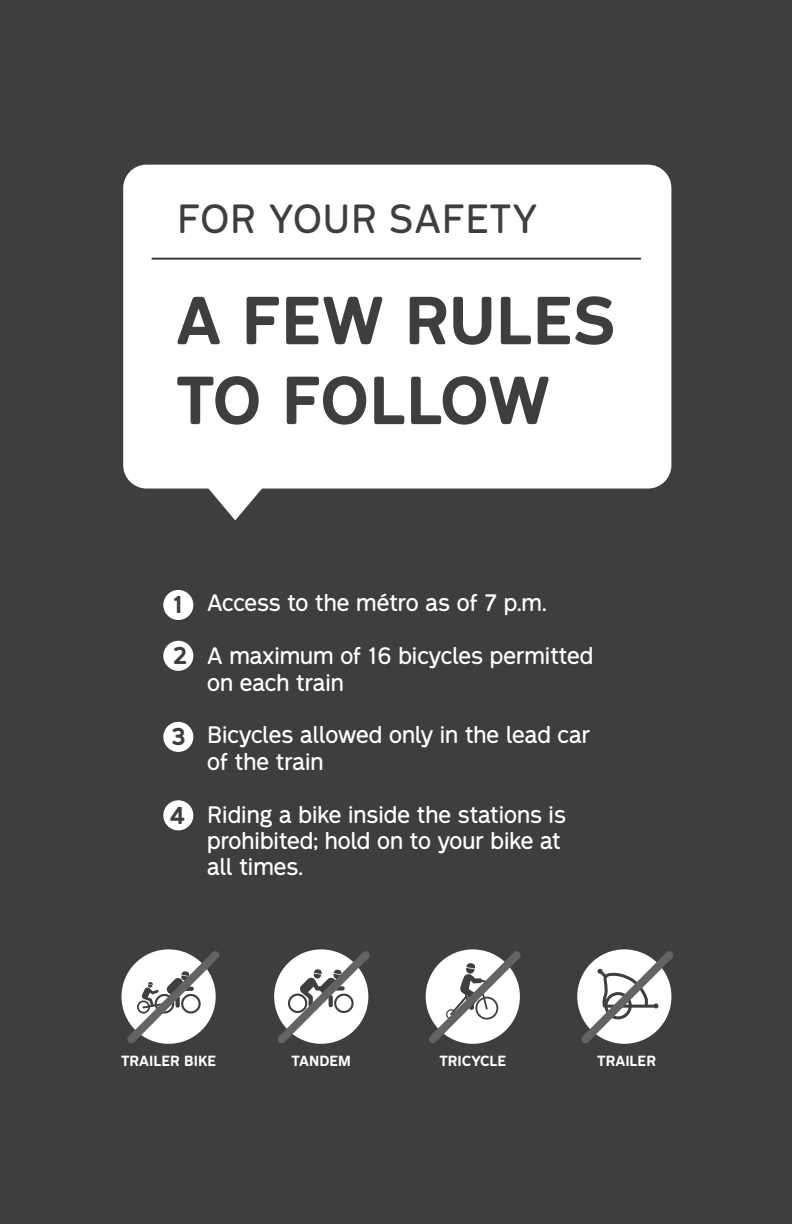
<style>
.page{position:relative;width:792px;height:1224px;background:#3e3e3f}
.page>*{position:absolute;margin:0;border:0;box-sizing:border-box;transform-origin:0 0}
.t1{font:700 62.8px/79.8px "STM Montreal";color:#3e3e3f}
.t2{font:37.8px "STM Montreal";letter-spacing:.015em;color:#3e3e3f}
.t3{font:700 22.6px "STM Montreal";color:#3e3e3f}
.t4{font:22px/26.4px "STM Montreal";color:#fff}
.t5{font:700 13.6px "STM Montreal";color:#fff}
</style>
<div class="page">
<svg style="left:209px;top:489px;width:53px;height:31px"></svg>
<div style="left:123px;top:165px;width:548px;height:324px;background:#fff;border-radius:23px"></div>
<svg style="left:577px;top:949px;width:96px;height:95px"></svg>
<svg style="left:425px;top:949px;width:96px;height:95px"></svg>
<svg style="left:274px;top:949px;width:96px;height:95px"></svg>
<svg style="left:121px;top:949px;width:98px;height:95px"></svg>
<div style="left:163px;top:641px;width:30px;height:30px;background:#fff;border-radius:50%"></div>
<div style="left:163px;top:590px;width:30px;height:30px;background:#fff;border-radius:50%"></div>
<div style="left:163px;top:722px;width:30px;height:30px;background:#fff;border-radius:50%"></div>
<div style="left:163px;top:800px;width:30px;height:30px;background:#fff;border-radius:50%"></div>
<hr style="left:152px;top:258px;width:489px;height:2px;background:#3e3e3f">
<h2 class="t2" style="left:177px;top:195px;width:362px">FOR YOUR SAFETY</h2>
<h1 class="t1" style="left:176px;top:280px;width:441px">A FEW RULES<br>TO FOLLOW</h1>
<p class="t3" style="left:173px;top:590px;width:11px">1</p>
<p class="t3" style="left:173px;top:641px;width:15px">2</p>
<p class="t3" style="left:172px;top:722px;width:16px">3</p>
<p class="t3" style="left:170px;top:801px;width:17px">4</p>
<p class="t4" style="left:207px;top:590px;width:341px">Access to the métro as of 7 p.m.</p>
<p class="t4" style="left:207px;top:642px;width:388px">A maximum of 16 bicycles permitted on each train</p>
<p class="t4" style="left:207px;top:722px;width:384px">Bicycles allowed only in the lead car of the train</p>
<p class="t4" style="left:207px;top:801px;width:360px">Riding a bike inside the stations is prohibited; hold on to your bike at all times.</p>
<p class="t5" style="left:121px;top:1053px;width:97px">TRAILER BIKE</p>
<p class="t5" style="left:292px;top:1053px;width:61px">TANDEM</p>
<p class="t5" style="left:439px;top:1053px;width:68px">TRICYCLE</p>
<p class="t5" style="left:597px;top:1053px;width:60px">TRAILER</p>
</div>
